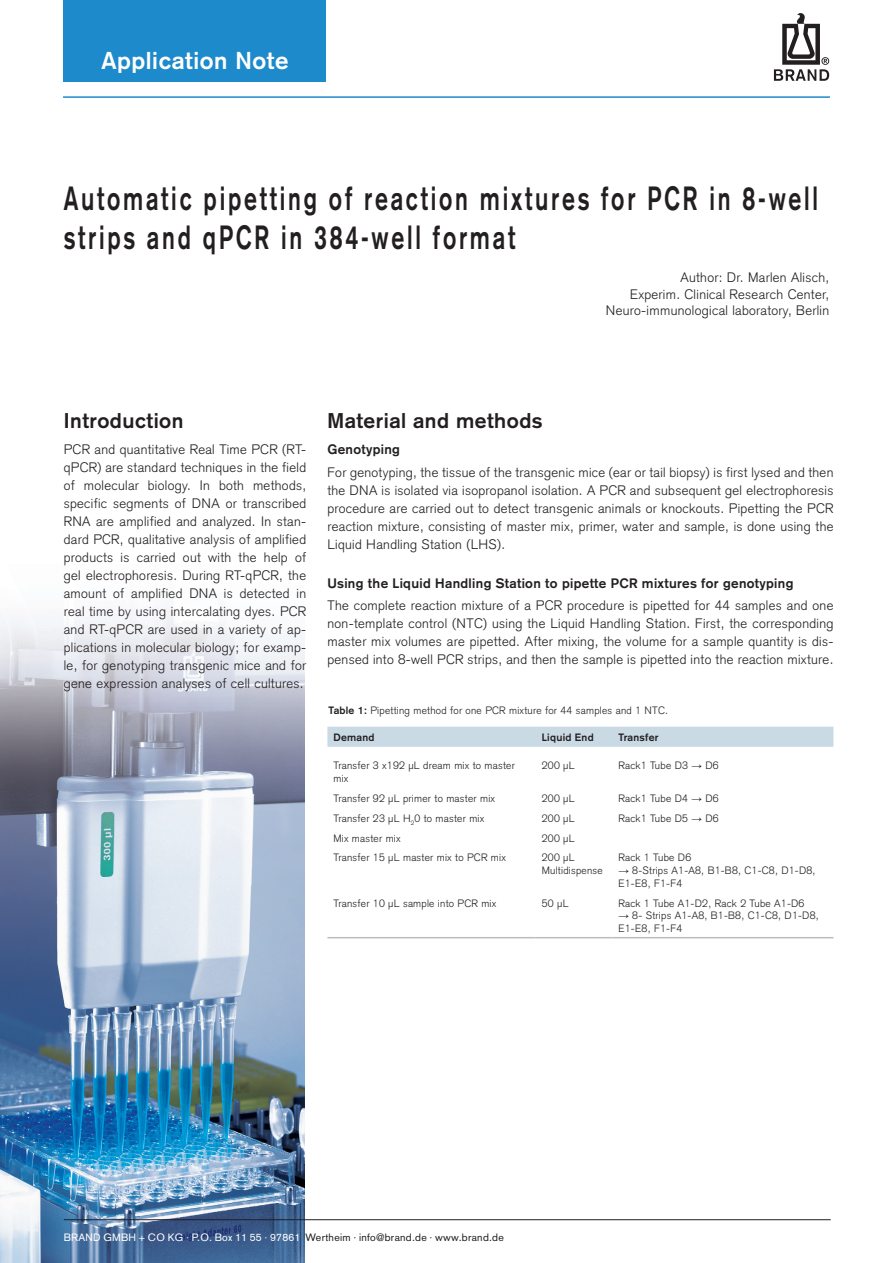
<style>
.page{position:relative;width:893px;height:1263px;background:#fff}
.page>*{position:absolute;margin:0;border:0;box-sizing:border-box;transform-origin:0 0}
.t1{font:700 33px/39.6px "Akzidenz Grotesk";letter-spacing:.12em;color:#231f20;scale:.7 1}
.t2{font:700 24px "Akzidenz Grotesk";letter-spacing:.025em;color:#fff}
.t3{font:700 21px "Akzidenz Grotesk";letter-spacing:.025em;color:#231f20}
.t4{font:300 13.5px/18px "Akzidenz Grotesk";letter-spacing:.025em;color:#231f20;text-align:justify}
.t5{font:700 13.5px "Akzidenz Grotesk";letter-spacing:.025em;color:#231f20}
.t6{font:300 10.5px/12.6px "Akzidenz Grotesk";letter-spacing:.025em;color:#231f20}
.t7{font:10.5px "Akzidenz Grotesk";letter-spacing:.025em;color:#231f20}
.t8{font:700 10.5px "Akzidenz Grotesk";letter-spacing:.025em;color:#231f20}
.s1{font-weight:700}
.s2{font-family:"Arial";font-weight:400}
.s3{color:#fff}
</style>
<div class="page">
<hr style="left:63px;top:96px;width:767px;height:2px;background:#1d8acb">
<div style="left:64px;top:0;width:262px;height:81px;background:#1d8acb"></div>
<svg style="left:774px;top:13px;width:55px;height:68px"></svg>
<img style="left:0;top:608px;width:305px;height:655px">
<hr style="left:64px;top:1219px;width:767px;height:1px;background:#231f20">
<div style="left:327px;top:727px;width:506px;height:20px;background:#cadae5"></div>
<hr style="left:327px;top:937px;width:209px;height:1px;background:#bcbdc0">
<hr style="left:536px;top:937px;width:76px;height:1px;background:#bcbdc0">
<hr style="left:612px;top:937px;width:221px;height:1px;background:#bcbdc0">
<h2 class="t2" style="left:101px;top:46px;width:188px">Application Note</h2>
<h1 class="t1" style="left:64px;top:178px;width:1079px">Automatic pipetting of reaction mixtures for PCR in 8-well strips and qPCR in 384-well format</h1>
<p class="t4" style="left:606px;top:270px;width:225px;line-height:16.2px;text-align:right">Author: Dr. Marlen Alisch,<br>Experim. Clinical Research Center,<br>Neuro-immunological laboratory, Berlin</p>
<h3 class="t3" style="left:64px;top:408px;width:121px">Introduction</h3>
<p class="t4" style="left:64px;top:441px;width:244px">PCR and quantitative Real Time PCR (RT&shy;qPCR) are standard techniques in the field of molecular biology. In both methods, specific segments of DNA or transcribed RNA are amplified and analyzed. In stan&shy;dard PCR, qualitative analysis of amplified products is carried out with the help of gel electrophoresis. During RT-qPCR, the amount of amplified DNA is detected in real time by using intercalating dyes. PCR and RT-qPCR are used in a variety of ap&shy;plications in molecular biology; for examp&shy;le, for genotyping transgenic mice and for gene expression analyses of cell cultures.</p>
<h3 class="t3" style="left:327px;top:408px;width:216px">Material and methods</h3>
<p class="t5" style="left:327px;top:441px;width:74px">Genotyping</p>
<p class="t4" style="left:327px;top:463px;width:508px">For genotyping, the tissue of the transgenic mice (ear or tail biopsy) is first lysed and then the DNA is isolated via isopropanol isolation. A PCR and subsequent gel electrophoresis procedure are carried out to detect transgenic animals or knockouts. Pipetting the PCR reaction mixture, consisting of master mix, primer, water and sample, is done using the Liquid Handling Station (LHS).</p>
<p class="t5" style="left:327px;top:575px;width:467px">Using the Liquid Handling Station to pipette PCR mixtures for genotyping</p>
<p class="t4" style="left:327px;top:596px;width:508px">The complete reaction mixture of a PCR procedure is pipetted for 44 samples and one non-template control (NTC) using the Liquid Handling Station. First, the corresponding master mix volumes are pipetted. After mixing, the volume for a sample quantity is dis&shy;pensed into 8-well PCR strips, and then the sample is pipetted into the reaction mixture.</p>
<p class="t6" style="left:329px;top:704px;width:341px"><span class="s1">Table 1:</span> Pipetting method for one PCR mixture for 44 samples and 1 NTC.</p>
<p class="t8" style="left:333px;top:731px;width:43px">Demand</p>
<p class="t8" style="left:542px;top:731px;width:53px">Liquid End</p>
<p class="t8" style="left:618px;top:731px;width:42px">Transfer</p>
<p class="t6" style="left:333px;top:759px;width:183px">Transfer 3 x192 µL dream mix to master mix</p>
<p class="t6" style="left:542px;top:759px;width:34px">200 µL</p>
<p class="t6" style="left:618px;top:759px;width:102px">Rack1 Tube D3 <span class="s2">→</span> D6</p>
<p class="t6" style="left:333px;top:792px;width:163px">Transfer 92 µL primer to master mix</p>
<p class="t6" style="left:542px;top:792px;width:34px">200 µL</p>
<p class="t6" style="left:618px;top:792px;width:102px">Rack1 Tube D4 <span class="s2">→</span> D6</p>
<p class="t6" style="left:333px;top:812px;width:152px">Transfer 23 µL H<sub>2</sub>0 to master mix</p>
<p class="t6" style="left:542px;top:812px;width:34px">200 µL</p>
<p class="t6" style="left:618px;top:812px;width:102px">Rack1 Tube D5 <span class="s2">→</span> D6</p>
<p class="t6" style="left:333px;top:832px;width:69px">Mix master mix</p>
<p class="t6" style="left:542px;top:832px;width:34px">200 µL</p>
<p class="t6" style="left:333px;top:851px;width:174px">Transfer 15 µL master mix to PCR mix</p>
<p class="t6" style="left:542px;top:851px;width:62px">200 µL<br>Multidispense</p>
<p class="t6" style="left:618px;top:851px;width:74px">Rack 1 Tube D6</p>
<p class="t6" style="left:618px;top:864px;width:199px"><span class="s2">→</span> 8-Strips A1-A8, B1-B8, C1-C8, D1-D8,<br>E1-E8, F1-F4</p>
<p class="t6" style="left:333px;top:897px;width:164px">Transfer 10 µL sample into PCR mix</p>
<p class="t6" style="left:542px;top:897px;width:28px">50 µL</p>
<p class="t6" style="left:618px;top:897px;width:188px">Rack 1 Tube A1-D2, Rack 2 Tube A1-D6</p>
<p class="t6" style="left:618px;top:909px;width:202px"><span class="s2">→</span> 8- Strips A1-A8, B1-B8, C1-C8, D1-D8,<br>E1-E8, F1-F4</p>
<p class="t7" style="left:64px;top:1231px;width:442px"><span class="s3">BRAND GMBH + CO KG · P.O. Box 11 55 · 97861</span> Wertheim · info@brand.de · www.brand.de</p>
</div>
